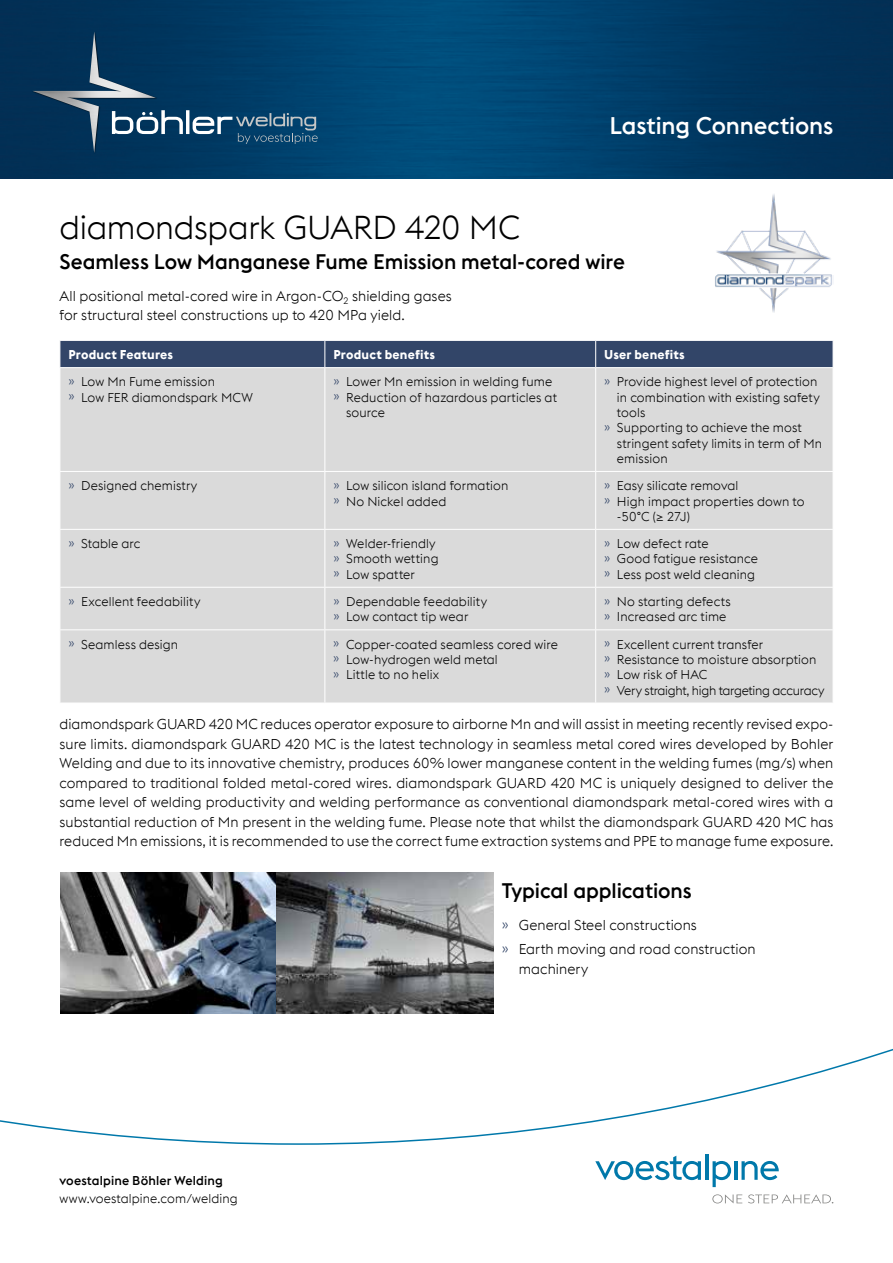
<style>
.page{position:relative;width:893px;height:1263px;background:#fff}
.page>*{position:absolute;margin:0;border:0;box-sizing:border-box;transform-origin:0 0}
.t1{font:300 33px "voestalpine";letter-spacing:-.01em;color:#000}
.t2{font:500 24px "voestalpine";letter-spacing:-.005em;color:#fff}
.t3{font:500 21px "voestalpine";letter-spacing:-.005em;color:#000}
.t4{font:300 14.25px/19.5px "voestalpine";letter-spacing:.005em;color:#000}
.t5{font:300 12.75px/15.3px "voestalpine";letter-spacing:.01em;color:#000}
.t6{font:700 12.75px "voestalpine";letter-spacing:.015em;color:#fff}
.t7{font:500 12.75px "voestalpine";letter-spacing:.01em;color:#000}
.s1{color:#324568}
</style>
<div class="page">
<img style="left:0;top:0;width:893px;height:179px">
<div style="left:30px;top:28px;width:129px;height:129px;background:#013158"></div>
<img style="left:33px;top:31px;width:123px;height:122px">
<svg style="left:112px;top:110px;width:206px;height:34px;background:#336080"></svg>
<svg style="left:0;top:1048px;width:893px;height:97px"></svg>
<svg style="left:595px;top:1156px;width:106px;height:24px"></svg>
<hr style="left:705px;top:1154px;width:3px;height:26px;background:#0078aa">
<svg style="left:713px;top:1161px;width:18px;height:26px"></svg>
<hr style="left:734px;top:1161px;width:3px;height:19px;background:#0078aa">
<svg style="left:741px;top:1161px;width:38px;height:19px"></svg>
<svg style="left:712px;top:1194px;width:30px;height:9px"></svg>
<svg style="left:748px;top:1194px;width:85px;height:9px"></svg>
<div style="left:61px;top:368px;width:772px;height:335px;background:#dadada"></div>
<div style="left:60px;top:340px;width:773px;height:27px;background:#324568"></div>
<hr style="left:324px;top:368px;width:1px;height:103px;background:#fff">
<hr style="left:60px;top:471px;width:265px;height:1px;background:#fff">
<hr style="left:325px;top:471px;width:271px;height:1px;background:#fff">
<hr style="left:324px;top:472px;width:1px;height:57px;background:#fff">
<hr style="left:596px;top:471px;width:237px;height:1px;background:#fff">
<hr style="left:60px;top:529px;width:265px;height:1px;background:#fff">
<hr style="left:325px;top:529px;width:271px;height:1px;background:#fff">
<hr style="left:324px;top:530px;width:1px;height:57px;background:#fff">
<hr style="left:596px;top:529px;width:237px;height:1px;background:#fff">
<hr style="left:60px;top:587px;width:265px;height:1px;background:#fff">
<hr style="left:325px;top:587px;width:271px;height:1px;background:#fff">
<hr style="left:324px;top:588px;width:1px;height:41px;background:#fff">
<hr style="left:596px;top:587px;width:237px;height:1px;background:#fff">
<hr style="left:60px;top:629px;width:265px;height:1px;background:#fff">
<hr style="left:325px;top:629px;width:271px;height:1px;background:#fff">
<hr style="left:324px;top:630px;width:1px;height:73px;background:#fff">
<hr style="left:596px;top:629px;width:237px;height:1px;background:#fff">
<hr style="left:595px;top:368px;width:1px;height:103px;background:#fff">
<hr style="left:595px;top:472px;width:1px;height:57px;background:#fff">
<hr style="left:595px;top:530px;width:1px;height:57px;background:#fff">
<hr style="left:595px;top:588px;width:1px;height:41px;background:#fff">
<hr style="left:595px;top:630px;width:1px;height:73px;background:#fff">
<img style="left:60px;top:873px;width:433px;height:140px">
<img style="left:715px;top:194px;width:117px;height:118px">
<h2 class="t2" style="left:609px;top:111px;width:226px">Lasting Connections</h2>
<h1 class="t1" style="left:60px;top:209px;width:462px">diamondspark GUARD 420 MC</h1>
<h3 class="t3" style="left:60px;top:249px;width:567px">Seamless Low Manganese Fume Emission metal-cored wire</h3>
<p class="t4" style="left:60px;top:286px;width:394px">All positional metal-cored wire in Argon-CO<sub>2</sub> shielding gases for structural steel constructions up to 420 MPa yield.</p>
<p class="t6" style="left:68px;top:346px;width:106px">Product Features</p>
<p class="t6" style="left:333px;top:346px;width:103px">Product benefits</p>
<p class="t6" style="left:604px;top:346px;width:82px">User benefits</p>
<p class="t5" style="left:68px;top:374px;width:186px"><span class="s1">»</span> Low Mn Fume emission<br><span class="s1">»</span> Low FER diamondspark MCW</p>
<p class="t5" style="left:333px;top:374px;width:220px"><span class="s1">»</span> Lower Mn emission in welding fume</p>
<p class="t5" style="left:604px;top:374px;width:215px"><span class="s1">»</span> Provide highest level of protection</p>
<p class="t5" style="left:617px;top:390px;width:204px">in combination with existing safety</p>
<p class="t5" style="left:617px;top:405px;width:30px">tools</p>
<p class="t5" style="left:604px;top:420px;width:199px"><span class="s1">»</span> Supporting to achieve the most</p>
<p class="t5" style="left:617px;top:435px;width:207px">stringent safety limits in term of Mn</p>
<p class="t5" style="left:617px;top:451px;width:52px">emission</p>
<p class="t5" style="left:333px;top:390px;width:225px"><span class="s1">»</span> Reduction of hazardous particles at</p>
<p class="t5" style="left:346px;top:405px;width:40px">source</p>
<p class="t5" style="left:68px;top:478px;width:130px"><span class="s1">»</span> Designed chemistry</p>
<p class="t5" style="left:333px;top:478px;width:176px"><span class="s1">»</span> Low silicon island formation <span class="s1">»</span> No Nickel added</p>
<p class="t5" style="left:604px;top:478px;width:136px"><span class="s1">»</span> Easy silicate removal</p>
<p class="t5" style="left:604px;top:493px;width:202px"><span class="s1">»</span> High impact properties down to</p>
<p class="t5" style="left:617px;top:509px;width:75px">-50°C (≥ 27J)</p>
<p class="t5" style="left:68px;top:536px;width:74px"><span class="s1">»</span> Stable arc</p>
<p class="t5" style="left:333px;top:536px;width:107px"><span class="s1">»</span> Welder-friendly <span class="s1">»</span> Smooth wetting <span class="s1">»</span> Low spatter</p>
<p class="t5" style="left:604px;top:536px;width:155px"><span class="s1">»</span> Low defect rate<br><span class="s1">»</span> Good fatigue resistance <span class="s1">»</span> Less post weld cleaning</p>
<p class="t5" style="left:68px;top:594px;width:134px"><span class="s1">»</span> Excellent feedability</p>
<p class="t5" style="left:333px;top:594px;width:155px"><span class="s1">»</span> Dependable feedability <span class="s1">»</span> Low contact tip wear</p>
<p class="t5" style="left:604px;top:594px;width:128px"><span class="s1">»</span> No starting defects <span class="s1">»</span> Increased arc time</p>
<p class="t5" style="left:68px;top:636px;width:111px"><span class="s1">»</span> Seamless design</p>
<p class="t5" style="left:333px;top:636px;width:226px"><span class="s1">»</span> Copper-coated seamless cored wire <span class="s1">»</span> Low-hydrogen weld metal<br><span class="s1">»</span> Little to no helix</p>
<p class="t5" style="left:604px;top:636px;width:222px"><span class="s1">»</span> Excellent current transfer<br><span class="s1">»</span> Resistance to moisture absorption <span class="s1">»</span> Low risk of HAC<br><span class="s1">»</span> Very straight, high targeting accuracy</p>
<p class="t4" style="left:60px;top:714px;width:775px;text-align:justify">diamondspark GUARD 420 MC reduces operator exposure to airborne Mn and will assist in meeting recently revised expo&shy;sure limits. diamondspark GUARD 420 MC is the latest technology in seamless metal cored wires developed by Bohler Welding and due to its innovative chemistry, produces 60% lower manganese content in the welding fumes (mg/s) when compared to traditional folded metal-cored wires. diamondspark GUARD 420 MC is uniquely designed to deliver the same level of welding productivity and welding performance as conventional diamondspark metal-cored wires with a substantial reduction of Mn present in the welding fume. Please note that whilst the diamondspark GUARD 420 MC has reduced Mn emissions, it is recommended to use the correct fume extraction systems and PPE to manage fume exposure.</p>
<h3 class="t3" style="left:502px;top:878px;width:191px">Typical applications</h3>
<p class="t4" style="left:502px;top:913px;width:255px;line-height:23.7px"><span class="s1">»</span> General Steel constructions<br><span class="s1">»</span> Earth moving and road construction</p>
<p class="t4" style="left:519px;top:959px;width:71px">machinery</p>
<p class="t7" style="left:60px;top:1173px;width:165px">voestalpine Böhler Welding</p>
<p class="t5" style="left:60px;top:1191px;width:180px">www.voestalpine.com/welding</p>
</div>
